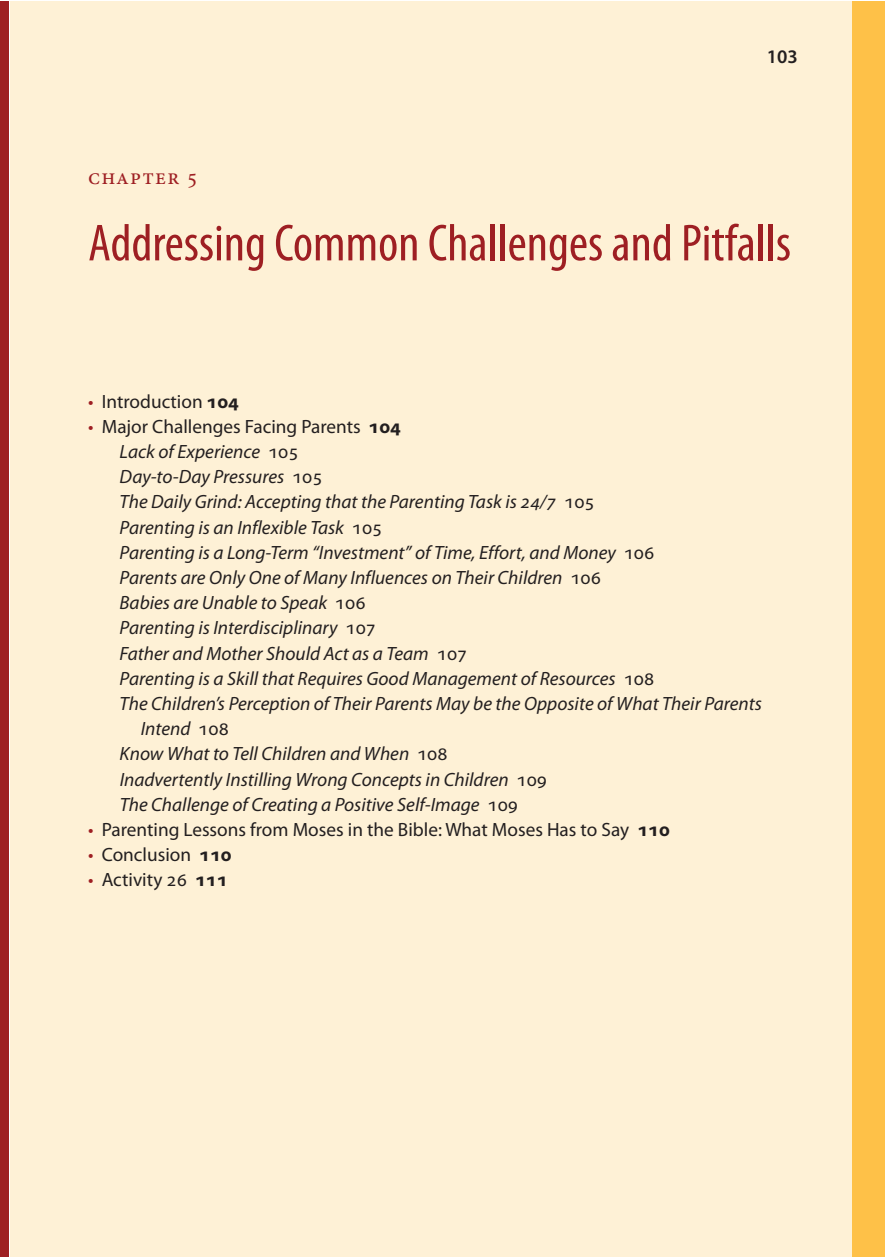
<style>
.page{position:relative;width:886px;height:1258px;background:#fff}
.page>*{position:absolute;margin:0;border:0;box-sizing:border-box;transform-origin:0 0}
.t1{font:condensed 52.5px "Myriad Pro";color:#9e1f23}
.t2{font:22.75px "Minion Pro";color:#9e1f23}
.t3{font:italic 19.25px "Myriad Pro";color:#231f20}
.t4{font:19.25px "Myriad Pro";color:#231f20}
.t5{font:600 19.25px "Myriad Pro";color:#231f20}
.s1{color:#9e1f23}
.s2{font-weight:700}
.s3{font-style:normal}
</style>
<div class="page">
<div style="left:10px;top:1px;width:842px;height:1256px;background:#fef1d6"></div>
<div style="left:0;top:1px;width:9px;height:1256px;background:#9e1f23"></div>
<div style="left:852px;top:1px;width:33px;height:1255px;background:#fec148"></div>
<p class="t5" style="left:767px;top:50px;width:32px">103</p>
<p class="t2" style="left:88px;top:168px;width:111px">chapter 5</p>
<h1 class="t1" style="left:88px;top:224px;width:704px">Addressing Common Challenges and Pitfalls</h1>
<p class="t4" style="left:88px;top:394px;width:152px"><span class="s1">•</span> Introduction <span class="s2">104</span></p>
<p class="t4" style="left:88px;top:419px;width:314px"><span class="s1">•</span> Major Challenges Facing Parents <span class="s2">104</span></p>
<p class="t3" style="left:120px;top:444px;width:180px">Lack of Experience <span class="s3">105</span></p>
<p class="t3" style="left:120px;top:469px;width:204px">Day-to-Day Pressures <span class="s3">105</span></p>
<p class="t3" style="left:120px;top:495px;width:476px">The Daily Grind: Accepting that the Parenting Task is 24/7 <span class="s3">105</span></p>
<p class="t3" style="left:120px;top:520px;width:264px">Parenting is an Inflexible Task <span class="s3">105</span></p>
<p class="t3" style="left:120px;top:545px;width:536px">Parenting is a Long-Term “Investment” of Time, Effort, and Money <span class="s3">106</span></p>
<p class="t3" style="left:120px;top:570px;width:483px">Parents are Only One of Many Influences on Their Children <span class="s3">106</span></p>
<p class="t3" style="left:120px;top:595px;width:247px">Babies are Unable to Speak <span class="s3">106</span></p>
<p class="t3" style="left:120px;top:621px;width:258px">Parenting is Interdisciplinary <span class="s3">107</span></p>
<p class="t3" style="left:120px;top:646px;width:349px">Father and Mother Should Act as a Team <span class="s3">107</span></p>
<p class="t3" style="left:120px;top:671px;width:536px">Parenting is a Skill that Requires Good Management of Resources <span class="s3">108</span></p>
<p class="t3" style="left:120px;top:696px;width:644px">The Children’s Perception of Their Parents May be the Opposite of What Their Parents</p>
<p class="t3" style="left:141px;top:721px;width:90px">Intend <span class="s3">108</span></p>
<p class="t3" style="left:120px;top:747px;width:329px">Know What to Tell Children and When <span class="s3">108</span></p>
<p class="t3" style="left:120px;top:772px;width:429px">Inadvertently Instilling Wrong Concepts in Children <span class="s3">109</span></p>
<p class="t3" style="left:120px;top:797px;width:400px">The Challenge of Creating a Positive Self-Image <span class="s3">109</span></p>
<p class="t4" style="left:88px;top:822px;width:583px"><span class="s1">•</span> Parenting Lessons from Moses in the Bible: What Moses Has to Say <span class="s2">110</span></p>
<p class="t4" style="left:88px;top:847px;width:145px"><span class="s1">•</span> Conclusion <span class="s2">110</span></p>
<p class="t4" style="left:88px;top:873px;width:141px"><span class="s1">•</span> Activity 26 <span class="s2">111</span></p>
</div>
